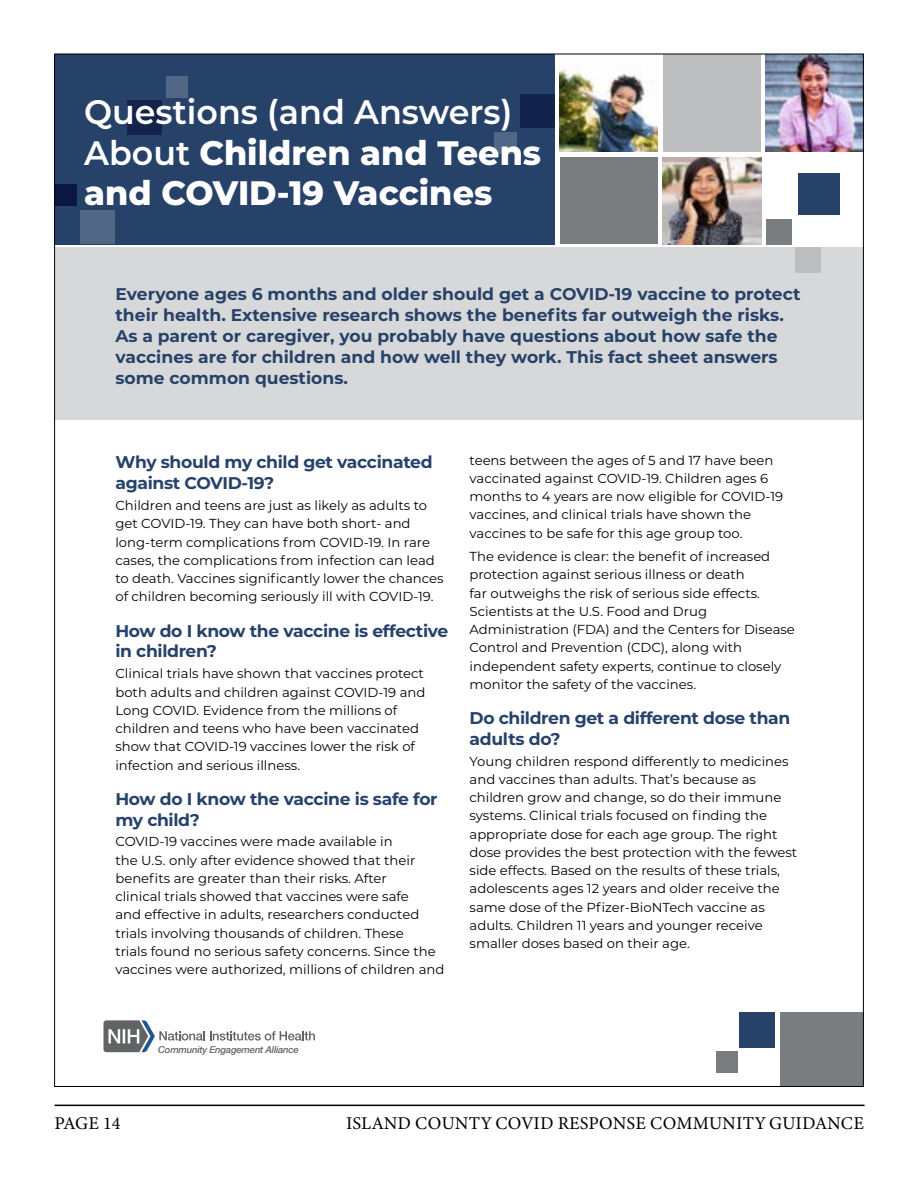
<style>
.page{position:relative;width:918px;height:1188px;background:#fff}
.page>*{position:absolute;margin:0;border:0;box-sizing:border-box;transform-origin:0 0}
.t1{font:800 33.9px/40.3px "Montserrat";color:#fff}
.t2{font:18px "Minion Variable Concept";letter-spacing:.005em;color:#000}
.t3{font:700 16.95px/20.9px "Montserrat";letter-spacing:-.005em;color:#274269}
.t4{font:13.05px/18.3px "Montserrat";color:#000}
.t5{font:italic 500 9.45px "Helvetica Neue";letter-spacing:-.025em;color:#616365}
.s1{font-weight:600}
</style>
<div class="page">
<hr style="left:55px;top:1105px;width:810px;height:1px;background:#000">
<div style="left:55px;top:54px;width:500px;height:190px;background:#274269"></div>
<img style="left:560px;top:69px;width:98px;height:83px">
<div style="left:663px;top:54px;width:98px;height:98px;background:#bdbebf"></div>
<img style="left:765px;top:56px;width:97px;height:96px">
<div style="left:560px;top:157px;width:98px;height:87px;background:#7a7d80"></div>
<img style="left:663px;top:157px;width:98px;height:87px">
<div style="left:55px;top:247px;width:808px;height:173px;background:#d7d8d9"></div>
<div style="left:796px;top:247px;width:25px;height:25px;background:#bdbebf"></div>
<div style="left:798px;top:173px;width:42px;height:42px;background:#274269"></div>
<div style="left:767px;top:219px;width:25px;height:25px;background:#7a7d80"></div>
<div style="left:780px;top:1013px;width:83px;height:73px;background:#7a7d80"></div>
<div style="left:740px;top:1013px;width:35px;height:35px;background:#274269"></div>
<div style="left:716px;top:1051px;width:22px;height:22px;background:#7a7d80"></div>
<div style="left:80px;top:210px;width:34px;height:34px;background:#516786"></div>
<div style="left:55px;top:184px;width:22px;height:22px;background:#0c1741"></div>
<div style="left:127px;top:101px;width:34px;height:34px;background:#14234c"></div>
<div style="left:166px;top:76px;width:22px;height:22px;background:#516786"></div>
<div style="left:520px;top:94px;width:35px;height:34px;background:#14234c"></div>
<div style="left:495px;top:132px;width:22px;height:22px;background:#516786"></div>
<svg style="left:103px;top:1020px;width:212px;height:32px"></svg>
<h1 class="t1" style="left:84px;top:90px;width:459px"><span class="s1">Questions (and Answers)<br>About</span> Children and Teens and COVID-19 Vaccines</h1>
<p class="t3" style="left:115px;top:283px;width:687px">Everyone ages 6 months and older should get a COVID-19 vaccine to protect their health. Extensive research shows the benefits far outweigh the risks.<br>As a parent or caregiver, you probably have questions about how safe the vaccines are for children and how well they work. This fact sheet answers some common questions.</p>
<p class="t3" style="left:115px;top:451px;width:319px">Why should my child get vaccinated against COVID-19?</p>
<p class="t4" style="left:115px;top:496px;width:330px">Children and teens are just as likely as adults to get COVID-19. They can have both short- and long-term complications from COVID-19. In rare cases, the complications from infection can lead to death. Vaccines significantly lower the chances of children becoming seriously ill with COVID-19.</p>
<p class="t3" style="left:115px;top:619px;width:335px">How do I know the vaccine is effective in children?</p>
<p class="t4" style="left:115px;top:664px;width:312px">Clinical trials have shown that vaccines protect both adults and children against COVID-19 and Long COVID. Evidence from the millions of children and teens who have been vaccinated show that COVID-19 vaccines lower the risk of infection and serious illness.</p>
<p class="t3" style="left:115px;top:787px;width:324px">How do I know the vaccine is safe for my child?</p>
<p class="t4" style="left:115px;top:832px;width:331px">COVID-19 vaccines were made available in<br>the U.S. only after evidence showed that their benefits are greater than their risks. After<br>clinical trials showed that vaccines were safe<br>and effective in adults, researchers conducted trials involving thousands of children. These<br>trials found no serious safety concerns. Since the vaccines were authorized, millions of children and</p>
<p class="t4" style="left:470px;top:450px;width:315px">teens between the ages of 5 and 17 have been vaccinated against COVID-19. Children ages 6 months to 4 years are now eligible for COVID-19 vaccines, and clinical trials have shown the vaccines to be safe for this age group too.</p>
<p class="t4" style="left:470px;top:547px;width:327px">The evidence is clear: the benefit of increased protection against serious illness or death<br>far outweighs the risk of serious side effects.<br>Scientists at the U.S. Food and Drug Administration (FDA) and the Centers for Disease Control and Prevention (CDC), along with independent safety experts, continue to closely monitor the safety of the vaccines.</p>
<p class="t3" style="left:470px;top:707px;width:322px">Do children get a different dose than adults do?</p>
<p class="t4" style="left:470px;top:751px;width:329px">Young children respond differently to medicines and vaccines than adults. That’s because as children grow and change, so do their immune systems. Clinical trials focused on finding the appropriate dose for each age group. The right dose provides the best protection with the fewest side effects. Based on the results of these trials, adolescents ages 12 years and older receive the same dose of the Pfizer-BioNTech vaccine as adults. Children 11 years and younger receive smaller doses based on their age.</p>
<p class="t5" style="left:158px;top:1041px;width:142px">Community Engagement Alliance</p>
<h2 class="t2" style="left:55px;top:1110px;width:68px">PAGE 14</h2>
<h2 class="t2" style="left:346px;top:1110px;width:520px">ISLAND COUNTY COVID RESPONSE COMMUNITY GUIDANCE</h2>
</div>
